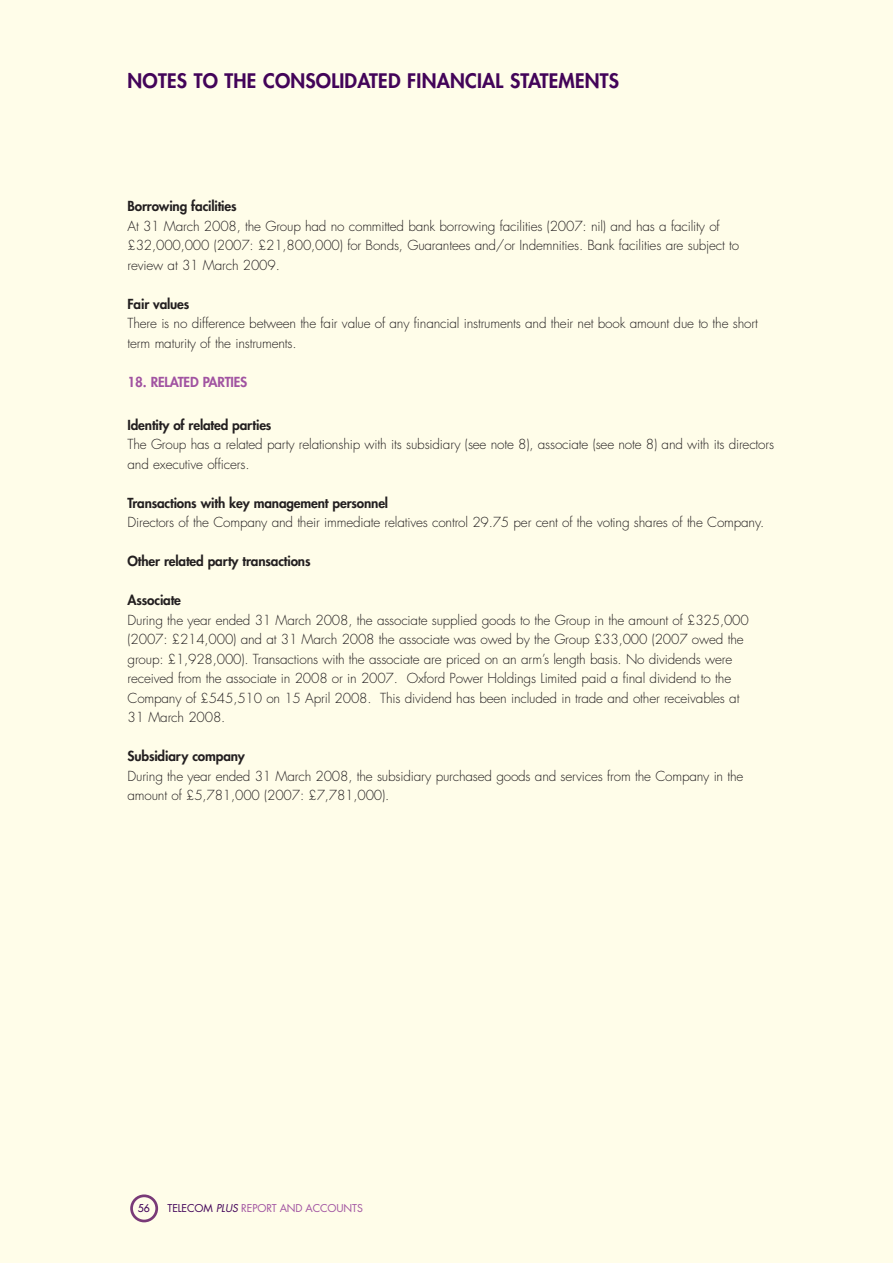
<style>
.page{position:relative;width:893px;height:1263px;background:#fffde9}
.page>*{position:absolute;margin:0;border:0;box-sizing:border-box;transform-origin:0 0}
.t1{font:800 19.5px "Futura Std";letter-spacing:.01em;color:#430459}
.t2{font:300 13.5px/19.5px "Futura Std";letter-spacing:-.015em;color:#231f20}
.t3{font:800 13.5px "Futura Std";letter-spacing:-.01em;color:#231f20}
.t4{font:800 13.5px "Futura Std";letter-spacing:-.01em;color:#a153a1}
.t5{font:10.5px "Futura Std";letter-spacing:-.01em;color:#a153a1}
.t6{font:500 10.5px "Futura Std";color:#430459}
.s1{color:#430459}
.s2{font-style:italic;color:#430459}
</style>
<div class="page">
<div style="left:130px;top:1194px;width:28px;height:28px;border:3px solid #793a78;border-radius:50%"></div>
<h1 class="t1" style="left:128px;top:72px;width:493px">NOTES TO THE CONSOLIDATED FINANCIAL STATEMENTS</h1>
<p class="t3" style="left:128px;top:200px;width:111px">Borrowing facilities</p>
<p class="t2" style="left:128px;top:217px;width:613px">At 31 March 2008, the Group had no committed bank borrowing facilities (2007: nil) and has a facility of £32,000,000 (2007: £21,800,000) for Bonds, Guarantees and/or Indemnities. Bank facilities are subject to review at 31 March 2009.</p>
<p class="t3" style="left:128px;top:297px;width:63px">Fair values</p>
<p class="t2" style="left:128px;top:314px;width:632px">There is no difference between the fair value of any financial instruments and their net book amount due to the short term maturity of the instruments.</p>
<p class="t4" style="left:128px;top:375px;width:121px">18. RELATED PARTIES</p>
<p class="t3" style="left:128px;top:418px;width:145px">Identity of related parties</p>
<p class="t2" style="left:128px;top:436px;width:648px">The Group has a related party relationship with its subsidiary (see note 8), associate (see note 8) and with its directors and executive officers.</p>
<p class="t3" style="left:128px;top:496px;width:262px">Transactions with key management personnel</p>
<p class="t2" style="left:128px;top:514px;width:638px">Directors of the Company and their immediate relatives control 29.75 per cent of the voting shares of the Company.</p>
<p class="t3" style="left:128px;top:555px;width:185px">Other related party transactions</p>
<p class="t3" style="left:128px;top:594px;width:55px">Associate</p>
<p class="t2" style="left:128px;top:611px;width:623px">During the year ended 31 March 2008, the associate supplied goods to the Group in the amount of £325,000 (2007: £214,000) and at 31 March 2008 the associate was owed by the Group £33,000 (2007 owed the group: £1,928,000). Transactions with the associate are priced on an arm’s length basis. No dividends were received from the associate in 2008 or in 2007. Oxford Power Holdings Limited paid a final dividend to the Company of £545,510 on 15 April 2008. This dividend has been included in trade and other receivables at 31 March 2008.</p>
<p class="t3" style="left:128px;top:750px;width:119px">Subsidiary company</p>
<p class="t2" style="left:128px;top:767px;width:617px">During the year ended 31 March 2008, the subsidiary purchased goods and services from the Company in the amount of £5,781,000 (2007: £7,781,000).</p>
<p class="t6" style="left:138px;top:1202px;width:14px">56</p>
<p class="t5" style="left:168px;top:1203px;width:197px"><span class="s1">TELECOM</span> <span class="s2">PLUS</span> REPORT AND ACCOUNTS</p>
</div>
